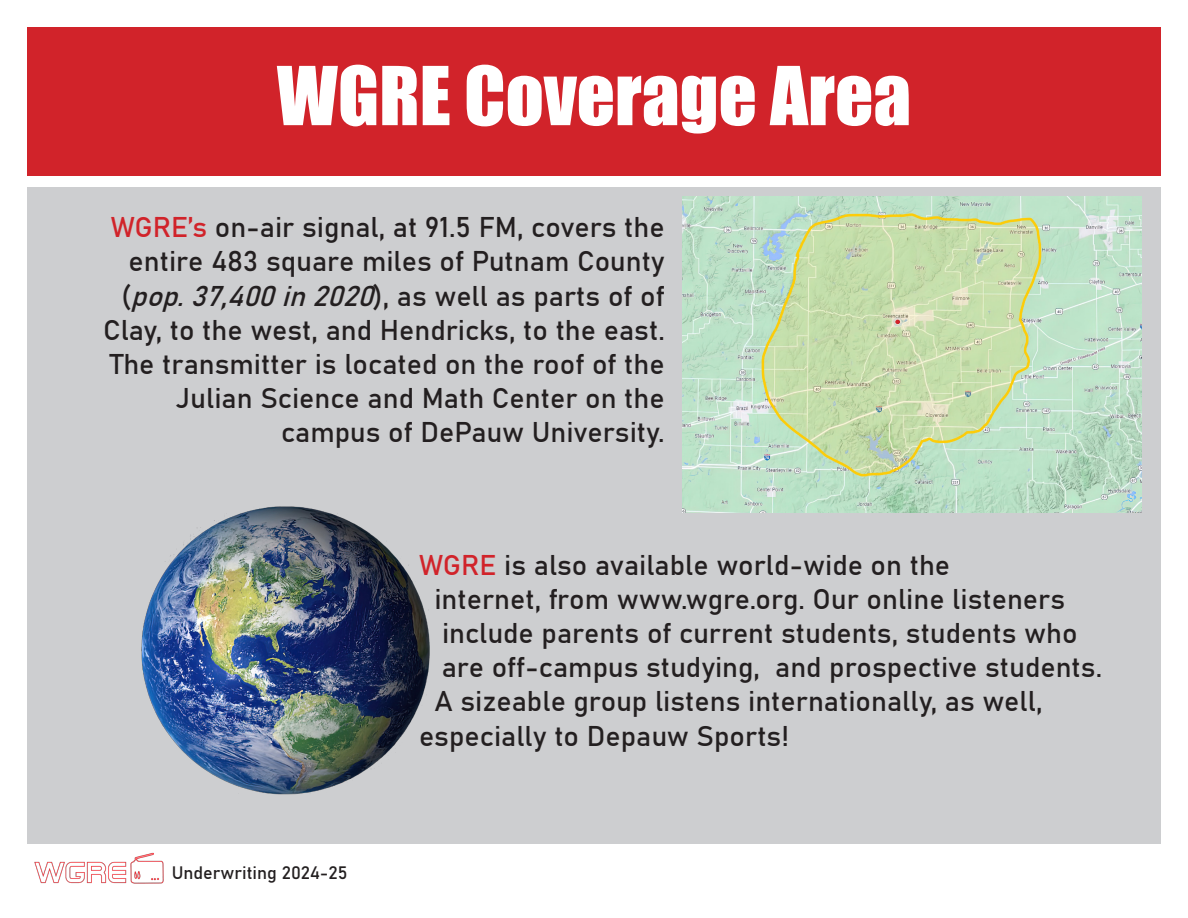
<style>
.page{position:relative;width:1188px;height:918px;background:#fff}
.page>*{position:absolute;margin:0;border:0;box-sizing:border-box;transform-origin:0 0}
.t1{font:75px "Impact";color:#fff}
.t2{font:28.5px/34.2px "Bahnschrift";color:#231f20;text-align:right}
.t3{font:18px "Bahnschrift";color:#231f20}
.s1{color:#d1232a}
.s2{font-style:italic}
</style>
<div class="page">
<div style="left:27px;top:187px;width:1134px;height:656px;background:#cdced0"></div>
<div style="left:27px;top:27px;width:1134px;height:149px;background:#d1232a"></div>
<img style="left:683px;top:197px;width:458px;height:315px">
<img style="left:141px;top:506px;width:289px;height:289px">
<img style="left:34px;top:852px;width:130px;height:32px">
<svg style="left:895px;top:320px;width:5px;height:4px"></svg>
<p class="t1" style="left:277px;top:38px;width:636px">WGRE Coverage Area</p>
<p class="t2" style="left:103px;top:208px;width:563px"><span class="s1">WGRE’s</span> on-air signal, at 91.5 FM, covers the entire 483 square miles of Putnam County (<span class="s2">pop.37,400in2020</span>) , a s w e l l a s p a rt s o f o f Clay, to the west, and Hendricks, to the east.<br>The transmitter is located on the roof of the Julian Science and Math Center on the campus of DePauw University.</p>
<p class="t3" style="left:172px;top:859px;width:177px">Underwriting 2024-25</p>
<p class="t2" style="left:419px;top:545px;width:533px"><span class="s1">WGRE</span> is also available world-wide on the</p>
<p class="t2" style="left:434px;top:580px;width:632px">internet, from www.wgre.org. Our online listeners</p>
<p class="t2" style="left:442px;top:614px;width:637px">include parents of current students, students who</p>
<p class="t2" style="left:442px;top:648px;width:662px">are off-campus studying, and prospective students.</p>
<p class="t2" style="left:434px;top:682px;width:610px">A sizeable group listens internationally, as well,</p>
<p class="t2" style="left:419px;top:716px;width:372px">especially to Depauw Sports!</p>
</div>
